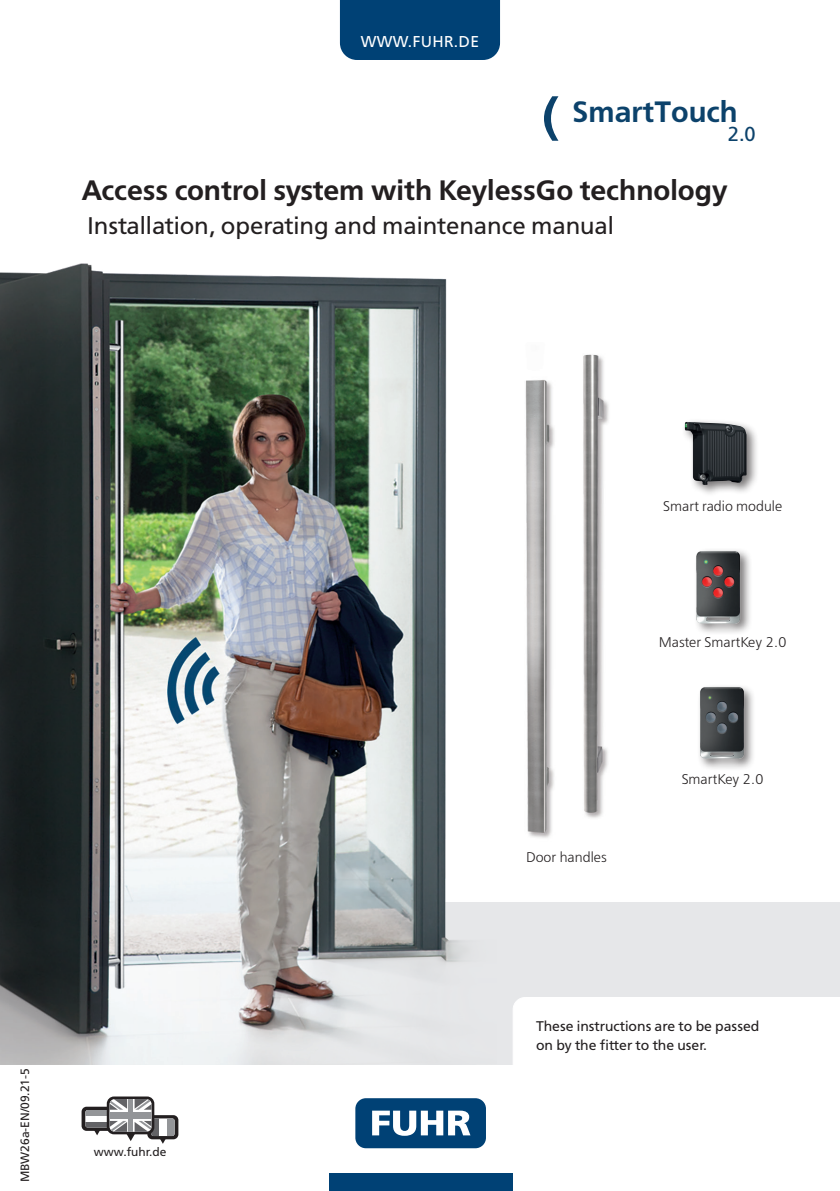
<style>
.page{position:relative;width:840px;height:1191px;background:#fff}
.page>*{position:absolute;margin:0;border:0;box-sizing:border-box;transform-origin:0 0}
.t1{font:600 29.4px "Free Set";color:#0c426b}
.Head_D{font:600 28px "Free Set";color:#231f20}
.Subhead_D{font:24px "Free Set";color:#231f20}
.t2{font:20.2px "Free Set";color:#0c426b}
.t3{font:15.6px "Free Set";letter-spacing:.02em;color:#fff}
.Aufzählung{font:300 14px "Free Set";color:#231f20}
.Fließ_D{font:14px "Free Set";color:#231f20}
.t4{font:12px "Free Set";color:#231f20}
</style>
<div class="page">
<div style="left:328px;top:1174px;width:184px;height:17px;background:#004175"></div>
<div style="left:355px;top:1098px;width:130px;height:50px;background:#004175;border-radius:11px"></div>
<svg style="left:372px;top:1110px;width:98px;height:25px"></svg>
<div style="left:340px;top:0;width:159px;height:60px;background:#004175"></div>
<div style="left:0;top:902px;width:839px;height:162px;background:#e6e7e9"></div>
<img style="left:0;top:263px;width:465px;height:801px">
<div style="left:81px;top:1106px;width:32px;height:24px;background:#231f20;border-radius:5px"></div>
<svg style="left:85px;top:1110px;width:24px;height:17px"></svg>
<div style="left:85px;top:1110px;width:24px;height:5px;background:#939598"></div>
<div style="left:85px;top:1121px;width:24px;height:6px;background:#636366"></div>
<div style="left:147px;top:1115px;width:31px;height:24px;background:linear-gradient(to bottom,#231f20,#231f20);border-radius:5px"></div>
<svg style="left:151px;top:1118px;width:23px;height:18px"></svg>
<div style="left:167px;top:1118px;width:7px;height:18px;background:#939598"></div>
<svg style="left:107px;top:1096px;width:47px;height:38px"></svg>
<svg style="left:109px;top:1099px;width:42px;height:32px"></svg>
<div style="left:128px;top:1099px;width:5px;height:32px;background:#939598"></div>
<div style="left:109px;top:1112px;width:42px;height:6px;background:#939598"></div>
<svg style="left:109px;top:1099px;width:18px;height:10px"></svg>
<svg style="left:134px;top:1099px;width:17px;height:10px"></svg>
<svg style="left:88px;top:1119px;width:84px;height:24px"></svg>
<svg style="left:544px;top:96px;width:14px;height:45px"></svg>
<div style="left:512px;top:997px;width:327px;height:68px;background:#fff"></div>
<div style="left:692px;top:548px;width:60px;height:87px;background:#231f20;opacity:.6"></div>
<img style="left:692px;top:548px;width:54px;height:78px">
<div style="left:680px;top:418px;width:78px;height:79px;background:#231f20;opacity:.6"></div>
<img style="left:684px;top:422px;width:62px;height:63px">
<div style="left:696px;top:684px;width:59px;height:87px;background:#231f20;opacity:.6"></div>
<img style="left:696px;top:684px;width:56px;height:78px">
<img style="left:525px;top:354px;width:84px;height:484px">
<p class="t3" style="left:360px;top:32px;width:120px">WWW.FUHR.DE</p>
<p class="t1" style="left:572px;top:94px;width:167px">SmartTouch</p>
<p class="t2" style="left:727px;top:122px;width:29px">2.0</p>
<p class="Head_D" style="left:81px;top:173px;width:647px">Access control system with KeylessGo technology</p>
<p class="Subhead_D" style="left:87px;top:212px;width:528px">Installation, operating and maintenance manual</p>
<p class="t4" style="left:18px;top:1182px;width:115px;rotate:-90deg">MBW26a-EN/09.21-5</p>
<p class="t4" style="left:94px;top:1144px;width:74px">www.fuhr.de</p>
<p class="Aufzählung" style="left:662px;top:498px;width:120px">Smart radio module</p>
<p class="Aufzählung" style="left:658px;top:634px;width:129px">Master SmartKey 2.0</p>
<p class="Aufzählung" style="left:525px;top:848px;width:82px">Door handles</p>
<p class="Aufzählung" style="left:681px;top:770px;width:83px">SmartKey 2.0</p>
<p class="Fließ_D" style="left:535px;top:1017px;width:225px">These instructions are to be passed</p>
<p class="Fließ_D" style="left:535px;top:1036px;width:172px">on by the fitter to the user.</p>
</div>
